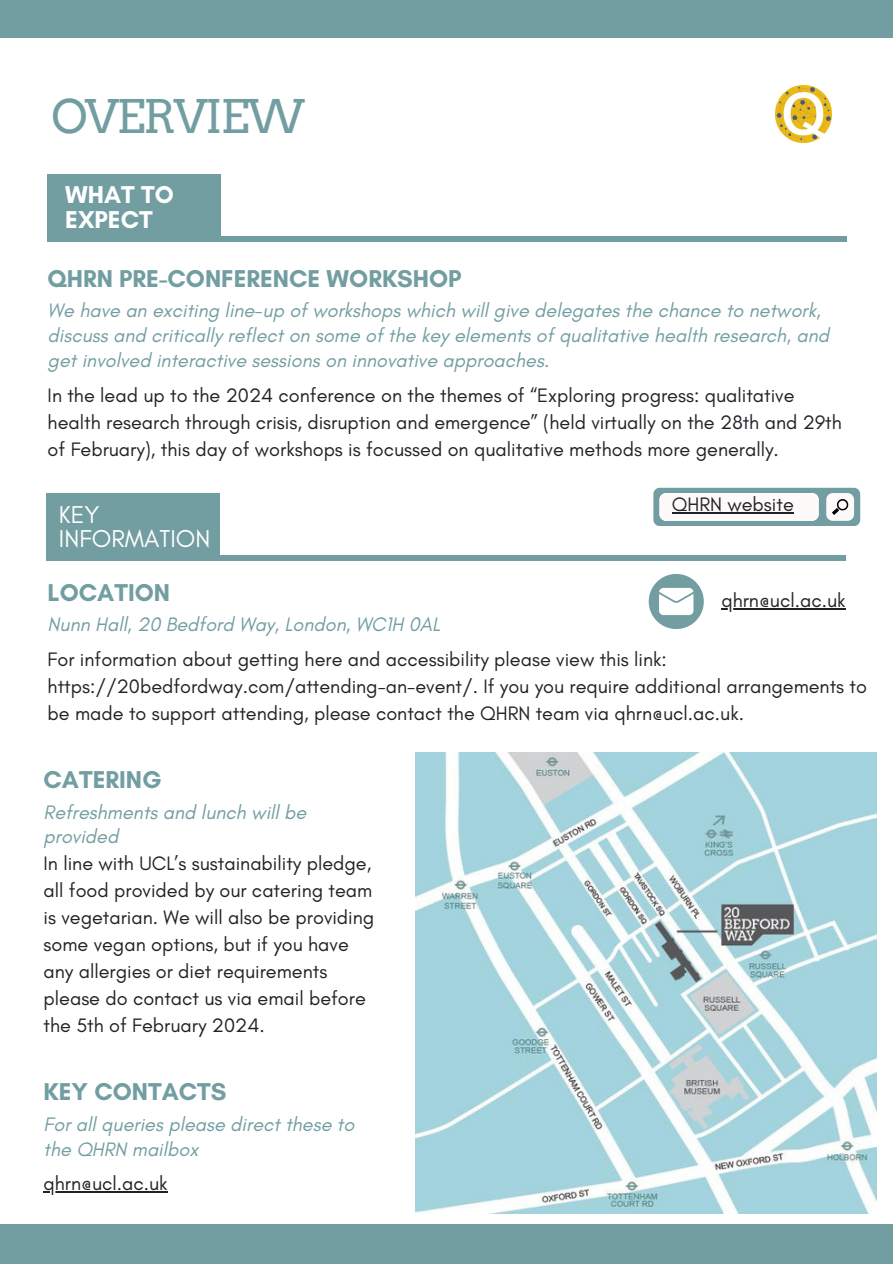
<style>
.page{position:relative;width:893px;height:1264px;background:#fff}
.page>*{position:absolute;margin:0;border:0;box-sizing:border-box;transform-origin:0 0}
.t1{font:46.35px "Arvo";letter-spacing:-.05em;color:#729ea1}
.t2{font:700 24.75px "Glacial Indifference";color:#729ea1}
.t3{font:24.75px/24.8px "Glacial Indifference";color:#fff}
.t4{font:700 24.75px/24.8px "Glacial Indifference";color:#fff}
.t5{font:19.8px/27px "Glacial Indifference";color:#212227}
.t6{font:italic 19.8px/24.8px "Glacial Indifference";color:#729ea1}
</style>
<div class="page">
<div style="left:48px;top:236px;width:798px;height:5px;background:#729ea1"></div>
<div style="left:47px;top:174px;width:174px;height:67px;background:#729ea1"></div>
<img style="left:775px;top:86px;width:56px;height:56px">
<div style="left:47px;top:555px;width:798px;height:6px;background:#729ea1"></div>
<div style="left:46px;top:493px;width:174px;height:67px;background:#729ea1"></div>
<div style="left:0;top:1224px;width:892px;height:39px;background:#729ea1"></div>
<div style="left:0;top:0;width:892px;height:38px;background:#729ea1"></div>
<img style="left:415px;top:752px;width:461px;height:461px">
<svg style="left:648px;top:574px;width:55px;height:55px"></svg>
<hr style="left:44px;top:1191px;width:124px;height:1px;background:#212227">
<hr style="left:721px;top:608px;width:124px;height:1px;background:#212227">
<svg style="left:653px;top:488px;width:207px;height:38px"></svg>
<hr style="left:672px;top:512px;width:121px;height:1px;background:#212227">
<p class="t1" style="left:51px;top:88px;width:255px">OVERVIEW</p>
<h2 class="t4" style="left:65px;top:182px;width:110px">WHAT TO<br>EXPECT</h2>
<p class="t2" style="left:48px;top:263px;width:415px">QHRN PRE-CONFERENCE WORKSHOP</p>
<p class="t6" style="left:48px;top:298px;width:782px">We have an exciting line-up of workshops which will give delegates the chance to network, discuss and critically reflect on some of the key elements of qualitative health research, and get involved interactive sessions on innovative approaches.</p>
<p class="t5" style="left:48px;top:381px;width:795px">In the lead up to the 2024 conference on the themes of “Exploring progress: qualitative health research through crisis, disruption and emergence” (held virtually on the 28th and 29th of February), this day of workshops is focussed on qualitative methods more generally.</p>
<h2 class="t3" style="left:59px;top:501px;width:153px">KEY<br>INFORMATION</h2>
<h2 class="t5" style="left:672px;top:490px;width:123px">QHRN website</h2>
<p class="t2" style="left:48px;top:577px;width:124px">LOCATION</p>
<h3 class="t6" style="left:48px;top:612px;width:394px">Nunn Hall, 20 Bedford Way, London, WC1H 0AL</h3>
<p class="t5" style="left:48px;top:645px;width:820px">For information about getting here and accessibility please view this link: https://20bedfordway.com/attending-an-event/. If you you require additional arrangements to be made to support attending, please contact the QHRN team via qhrn@ucl.ac.uk.</p>
<p class="t5" style="left:721px;top:586px;width:126px">qhrn@ucl.ac.uk</p>
<h2 class="t2" style="left:44px;top:764px;width:119px">CATERING</h2>
<p class="t6" style="left:44px;top:799px;width:264px">Refreshments and lunch will be provided</p>
<p class="t5" style="left:44px;top:849px;width:332px">In line with UCL’s sustainability pledge, all food provided by our catering team is vegetarian. We will also be providing some vegan options, but if you have any allergies or diet requirements please do contact us via email before the 5th of February 2024.</p>
<p class="t2" style="left:44px;top:1076px;width:184px">KEY CONTACTS</p>
<h2 class="t6" style="left:44px;top:1111px;width:312px">For all queries please direct these to the QHRN mailbox</h2>
<p class="t5" style="left:44px;top:1169px;width:126px">qhrn@ucl.ac.uk</p>
</div>
